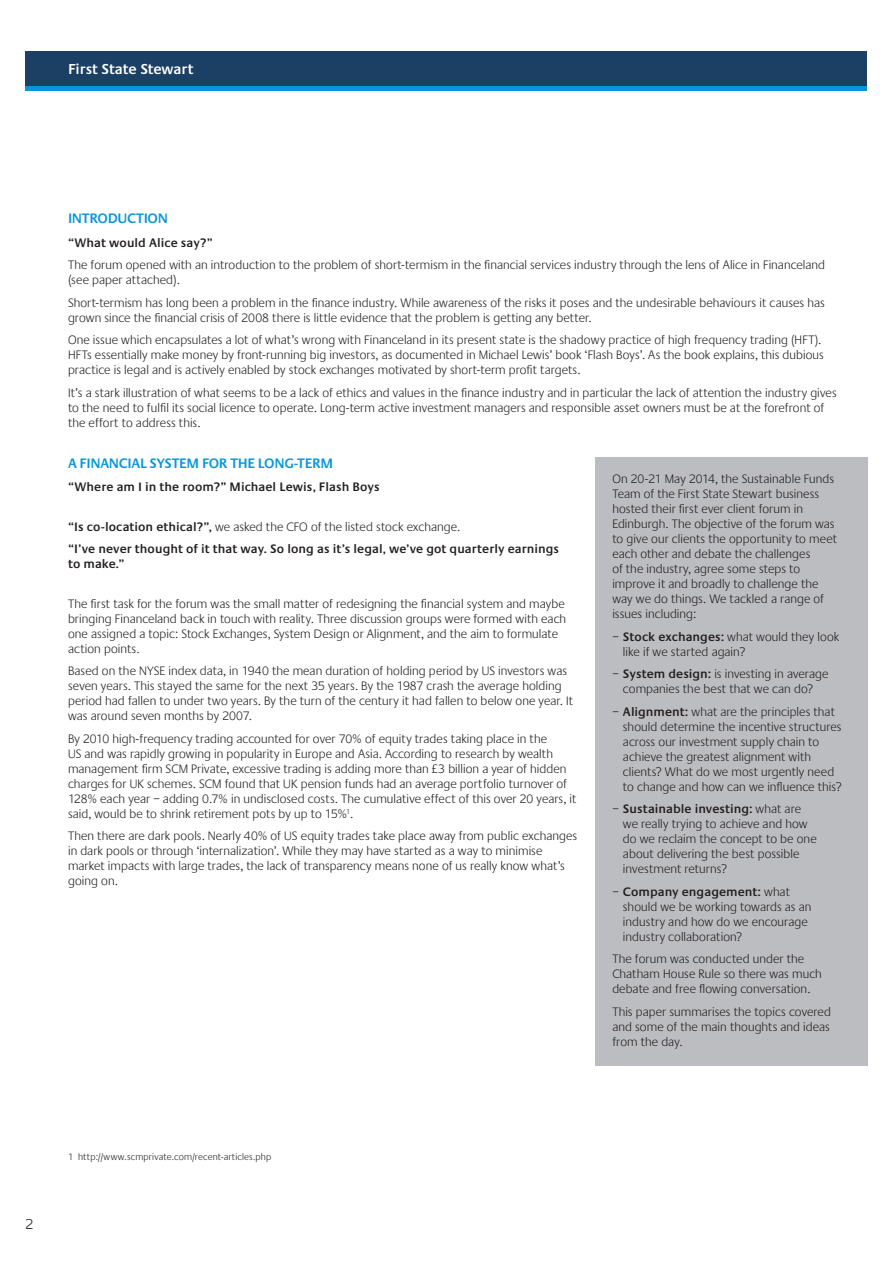
<style>
.page{position:relative;width:893px;height:1263px;background:#fff}
.page>*{position:absolute;margin:0;border:0;box-sizing:border-box;transform-origin:0 0}
.t1{font:600 15px "Praxis EF";letter-spacing:-.005em;color:#fff}
.t2{font:300 15px "Praxis EF";color:#231f20}
.t3{font:600 14.25px "Praxis EF";letter-spacing:-.025em;color:#0696d7}
.t4{font:300 12.75px/15px "Praxis EF";letter-spacing:.01em;color:#231f20}
.t5{font:600 12.75px/22.5px "Praxis EF";letter-spacing:.005em;color:#231f20}
.t6{font:300 9.75px "Praxis EF";letter-spacing:.02em;color:#231f20}
.s1{font-weight:300}
.s2{font-weight:600}
</style>
<div class="page">
<div style="left:26px;top:51px;width:841px;height:34px;background:#1b4064"></div>
<hr style="left:26px;top:87px;width:841px;height:4px;background:#0696d7">
<div style="left:595px;top:457px;width:272px;height:608px;background:#bcbdc0"></div>
<p class="t1" style="left:68px;top:60px;width:127px">First State Stewart</p>
<p class="t3" style="left:68px;top:211px;width:102px">Introduction</p>
<p class="t5" style="left:68px;top:231px;width:146px">“What would Alice say?”</p>
<p class="t4" style="left:68px;top:258px;width:758px">The forum opened with an introduction to the problem of short-termism in the financial services industry through the lens of Alice in Financeland (see paper attached).</p>
<p class="t4" style="left:68px;top:295px;width:758px">Short-termism has long been a problem in the finance industry. While awareness of the risks it poses and the undesirable behaviours it causes has grown since the financial crisis of 2008 there is little evidence that the problem is getting any better.</p>
<p class="t4" style="left:68px;top:333px;width:757px">One issue which encapsulates a lot of what’s wrong with Financeland in its present state is the shadowy practice of high frequency trading (HFT).<br>HFTs essentially make money by front-running big investors, as documented in Michael Lewis’ book ‘Flash Boys’. As the book explains, this dubious practice is legal and is actively enabled by stock exchanges motivated by short-term profit targets.</p>
<p class="t4" style="left:68px;top:385px;width:770px">It’s a stark illustration of what seems to be a lack of ethics and values in the finance industry and in particular the lack of attention the industry gives to the need to fulfil its social licence to operate. Long-term active investment managers and responsible asset owners must be at the forefront of the effort to address this.</p>
<p class="t3" style="left:68px;top:455px;width:264px">A fi nancial system for the long-term</p>
<p class="t5" style="left:68px;top:476px;width:313px">“Where am I in the room?” Michael Lewis, Flash Boys</p>
<p class="t5" style="left:68px;top:515px;width:492px">“Is co-location ethical?”, <span class="s1">we asked the CFO of the listed stock exchange.<br></span>“I’ve never thought of it that way. So long as it’s legal, we’ve got quarterly earnings</p>
<p class="t5" style="left:68px;top:553px;width:58px">to make.”</p>
<p class="t4" style="left:68px;top:596px;width:500px">The first task for the forum was the small matter of redesigning the financial system and maybe bringing Financeland back in touch with reality. Three discussion groups were formed with each one assigned a topic: Stock Exchanges, System Design or Alignment, and the aim to formulate action points.</p>
<p class="t4" style="left:68px;top:664px;width:506px">Based on the NYSE index data, in 1940 the mean duration of holding period by US investors was seven years. This stayed the same for the next 35 years. By the 1987 crash the average holding period had fallen to under two years. By the turn of the century it had fallen to below one year. It was around seven months by 2007.</p>
<p class="t4" style="left:68px;top:731px;width:510px">By 2010 high-frequency trading accounted for over 70% of equity trades taking place in the<br>US and was rapidly growing in popularity in Europe and Asia. According to research by wealth management firm SCM Private, excessive trading is adding more than £3 billion a year of hidden charges for UK schemes. SCM found that UK pension funds had an average portfolio turnover of 128% each year – adding 0.7% in undisclosed costs. The cumulative effect of this over 20 years, it said, would be to shrink retirement pots by up to 15%<sup>1</sup>.</p>
<p class="t4" style="left:68px;top:829px;width:511px">Then there are dark pools. Nearly 40% of US equity trades take place away from public exchanges in dark pools or through ‘internalization’. While they may have started as a way to minimise market impacts with large trades, the lack of transparency means none of us really know what’s going on.</p>
<p class="t4" style="left:612px;top:472px;width:226px">On 20-21 May 2014, the Sustainable Funds Team of the First State Stewart business hosted their first ever client forum in Edinburgh. The objective of the forum was to give our clients the opportunity to meet each other and debate the challenges<br>of the industry, agree some steps to improve it and broadly to challenge the way we do things. We tackled a range of issues including:</p>
<p class="t4" style="left:623px;top:629px;width:218px;text-indent:-11px">– <span class="s2">Stock exchanges:</span> what would they look like if we started again?</p>
<p class="t4" style="left:612px;top:667px;width:218px;text-align:center">– <span class="s2">System design:</span> is investing in average companies the best that we can do?</p>
<p class="t4" style="left:623px;top:704px;width:220px;text-indent:-11px">– <span class="s2">Alignment:</span> what are the principles that should determine the incentive structures across our investment supply chain to achieve the greatest alignment with clients? What do we most urgently need to change and how can we influence this?</p>
<p class="t4" style="left:623px;top:802px;width:195px;text-indent:-11px">– <span class="s2">Sustainable investing:</span> what are we really trying to achieve and how do we reclaim the concept to be one about delivering the best possible investment returns?</p>
<p class="t4" style="left:623px;top:884px;width:190px;text-indent:-11px">– <span class="s2">Company engagement:</span> what should we be working towards as an industry and how do we encourage industry collaboration?</p>
<p class="t4" style="left:612px;top:952px;width:211px">The forum was conducted under the<br>Chatham House Rule so there was much debate and free flowing conversation.</p>
<p class="t4" style="left:612px;top:1004px;width:220px;text-align:justify">This paper summarises the topics covered and some of the main thoughts and ideas from the day.</p>
<p class="t2" style="left:26px;top:1216px;width:10px">2</p>
<p class="t6" style="left:68px;top:1152px;width:205px">1 http://www.scmprivate.com/recent-articles.php</p>
</div>
